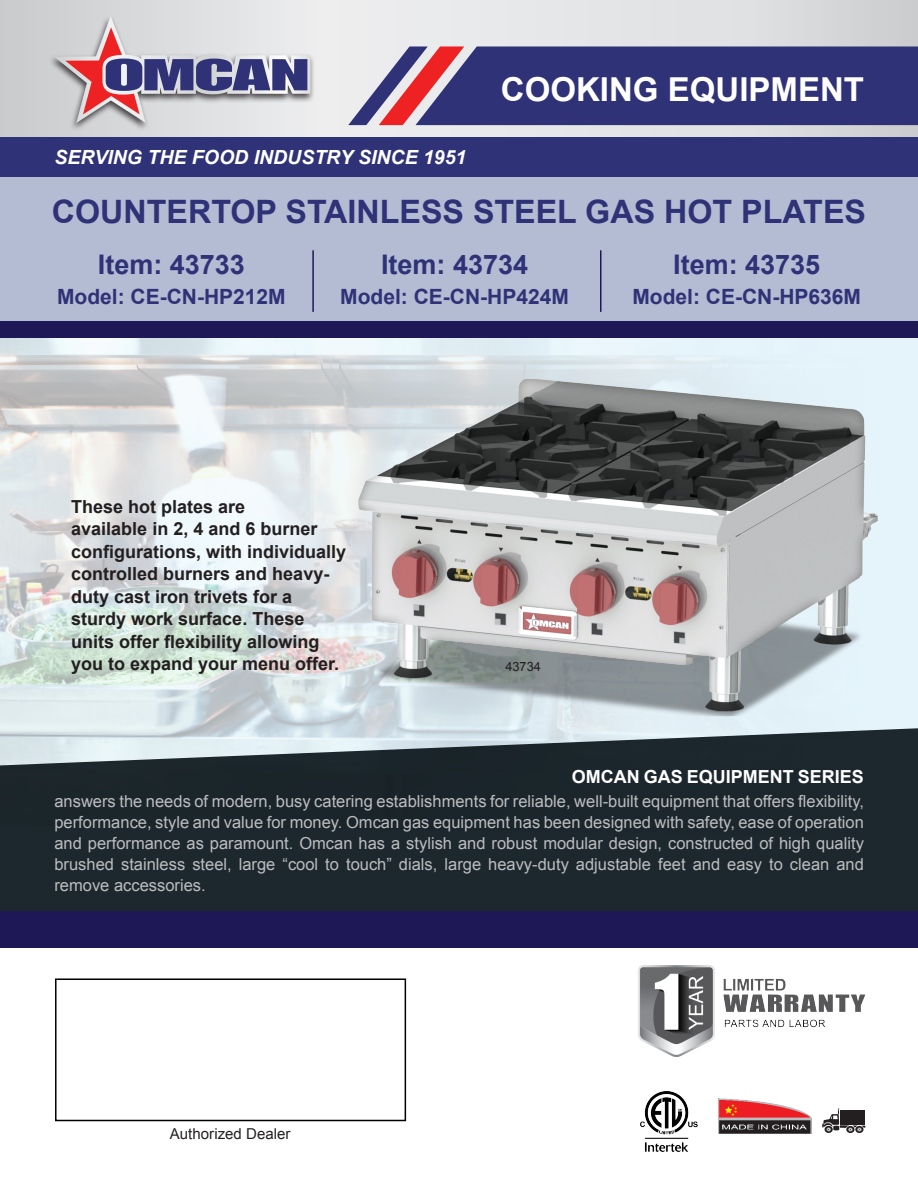
<style>
.page{position:relative;width:918px;height:1188px;background:#fff}
.page>*{position:absolute;margin:0;border:0;box-sizing:border-box;transform-origin:0 0}
.t1{font:700 33px "Arial";color:#fff}
.t2{font:700 32.25px "Arial";color:#2f3276}
.t3{font:700 27px "Arial";color:#2f3276}
.t4{font:700 21px "Arial";color:#2f3276}
.t5{font:italic 700 19.5px "Arial";color:#fff}
.t6{font:700 18px/22.5px "Arial";color:#231f20}
.t7{font:700 18px "Arial";color:#fff}
.t8{font:16.5px/21px "Arial";color:#bcbdc0;text-align:justify}
.t9{font:15px "Arial";letter-spacing:.005em;color:#231f20}
.t10{font:12.75px "Arial";color:#231f20}
</style>
<div class="page">
<div style="left:0;top:125px;width:918px;height:802px;background:#e5f4fb"></div>
<img style="left:0;top:338px;width:703px;height:388px">
<svg style="left:0;top:726px;width:918px;height:186px;background:#313c42"></svg>
<div style="left:0;top:176px;width:918px;height:145px;background:#b4bcd4"></div>
<div style="left:0;top:912px;width:918px;height:36px;background:#1f1857"></div>
<svg style="left:0;top:0;width:918px;height:137px;background:#dedfe1"></svg>
<div style="left:0;top:137px;width:918px;height:39px;background:#2f3276"></div>
<svg style="left:348px;top:46px;width:570px;height:79px;background:#4a447e"></svg>
<div style="left:48px;top:14px;width:268px;height:117px;background:#231f20;opacity:.8"></div>
<svg style="left:54px;top:16px;width:256px;height:107px;background:#b9aebc"></svg>
<img style="left:719px;top:1098px;width:92px;height:35px">
<img style="left:638px;top:965px;width:228px;height:92px">
<img style="left:641px;top:1092px;width:57px;height:59px">
<img style="left:358px;top:378px;width:520px;height:341px">
<div style="left:0;top:321px;width:918px;height:17px;background:#1f1857"></div>
<svg style="left:822px;top:1108px;width:43px;height:24px"></svg>
<div style="left:55px;top:978px;width:351px;height:143px;border:2px solid #000"></div>
<hr style="left:312px;top:250px;width:2px;height:62px;background:#1f1857">
<hr style="left:600px;top:250px;width:2px;height:62px;background:#1f1857">
<p class="t5" style="left:54px;top:144px;width:414px">SERVING THE FOOD INDUSTRY SINCE 1951</p>
<p class="t1" style="left:501px;top:68px;width:365px">COOKING EQUIPMENT</p>
<p class="t2" style="left:52px;top:190px;width:816px">COUNTERTOP STAINLESS STEEL GAS HOT PLATES</p>
<p class="t3" style="left:98px;top:247px;width:149px">Item: 43733</p>
<p class="t4" style="left:57px;top:283px;width:230px">Model: CE-CN-HP212M</p>
<p class="t3" style="left:381px;top:247px;width:149px">Item: 43734</p>
<p class="t4" style="left:340px;top:283px;width:230px">Model: CE-CN-HP424M</p>
<p class="t3" style="left:673px;top:247px;width:149px">Item: 43735</p>
<p class="t4" style="left:632px;top:283px;width:230px">Model: CE-CN-HP636M</p>
<p class="t6" style="left:71px;top:496px;width:277px">These hot plates are<br>available in 2, 4 and 6 burner configurations, with individually controlled burners and heavy&shy;duty cast iron trivets for a sturdy work surface. These units offer flexibility allowing you to expand your menu offer.</p>
<p class="t10" style="left:505px;top:658px;width:37px">43734</p>
<p class="t7" style="left:572px;top:765px;width:294px">OMCAN GAS EQUIPMENT SERIES</p>
<p class="t8" style="left:54px;top:791px;width:811px">answers the needs of modern, busy catering establishments for reliable, well-built equipment that offers flexibility, performance, style and value for money. Omcan gas equipment has been designed with safety, ease of operation and performance as paramount. Omcan has a stylish and robust modular design, constructed of high quality brushed stainless steel, large “cool to touch” dials, large heavy-duty adjustable feet and easy to clean and remove accessories.</p>
<p class="t9" style="left:170px;top:1124px;width:122px">Authorized Dealer</p>
</div>
